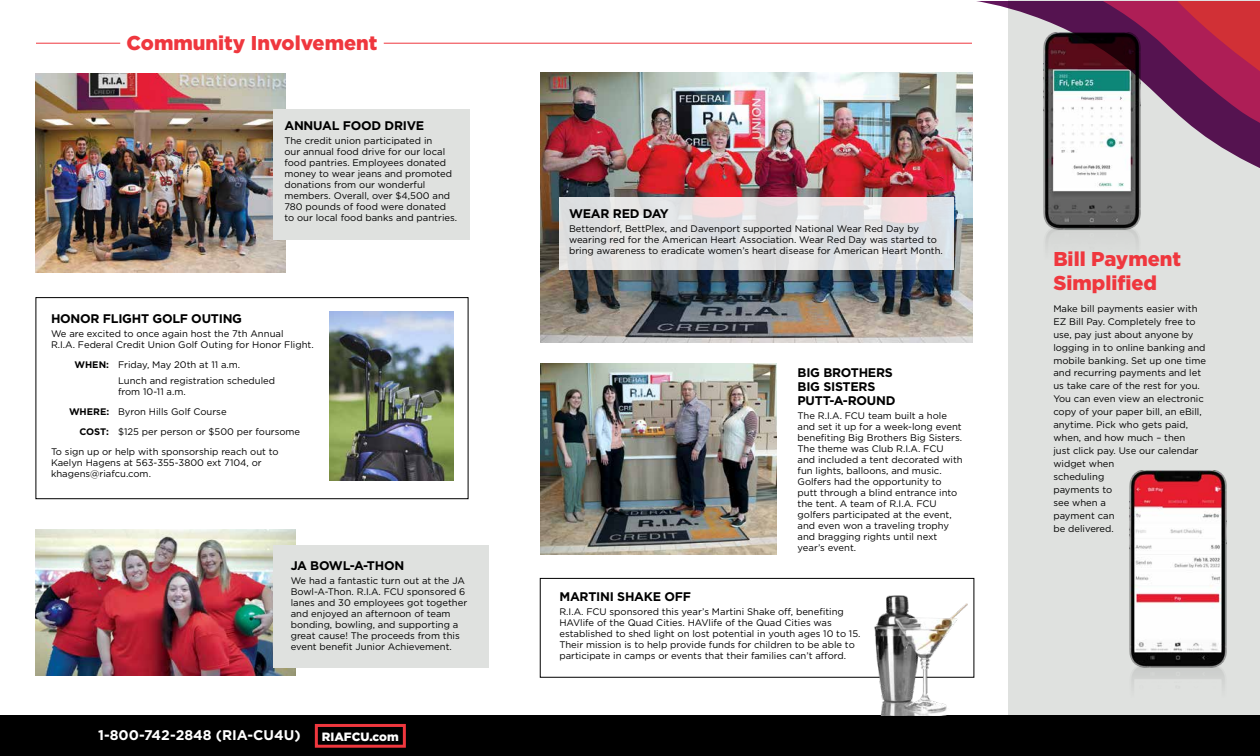
<style>
.page{position:relative;width:1260px;height:756px;background:#fff}
.page>*{position:absolute;margin:0;border:0;box-sizing:border-box;transform-origin:0 0}
.t1{font:900 20px/24px "Gotham";color:#ef373e}
.t2{font:700 14px "Gotham";color:#fff}
.t3{font:700 12.5px/14px "Gotham";letter-spacing:-.02em;color:#000}
.t4{font:900 12px "Gotham";color:#fff}
.t5{font:9.5px/11px "Gotham";color:#000}
.s1{font-weight:700}
</style>
<div class="page">
<div style="left:1008px;top:0;width:252px;height:724px;background:#dfe1df"></div>
<div style="left:0;top:716px;width:1260px;height:40px;background:#000"></div>
<div style="left:315px;top:724px;width:91px;height:24px;border:3px solid #ef373e"></div>
<hr style="left:36px;top:43px;width:84px;height:1px;background:#ef373e">
<hr style="left:384px;top:43px;width:588px;height:1px;background:#ef373e">
<div style="left:36px;top:297px;width:432px;height:202px;border:1px solid #000"></div>
<img style="left:1043px;top:173px;width:98px;height:55px">
<img style="left:1045px;top:228px;width:94px;height:18px">
<img style="left:1129px;top:470px;width:98px;height:196px">
<img style="left:1129px;top:666px;width:98px;height:50px">
<svg style="left:976px;top:1px;width:284px;height:172px"></svg>
<svg style="left:1086px;top:1px;width:174px;height:137px;background:#904364"></svg>
<img style="left:540px;top:364px;width:237px;height:191px">
<img style="left:35px;top:529px;width:261px;height:147px">
<img style="left:36px;top:73px;width:249px;height:199px">
<img style="left:540px;top:73px;width:432px;height:269px">
<svg style="left:559px;top:197px;width:395px;height:73px;background:#e2e1e2"></svg>
<div style="left:273px;top:109px;width:197px;height:130px;background:#dfe1df"></div>
<div style="left:273px;top:545px;width:216px;height:122px;background:#dfe1df"></div>
<div style="left:540px;top:578px;width:434px;height:100px;border:1px solid #000"></div>
<img style="left:330px;top:312px;width:123px;height:168px">
<img style="left:868px;top:595px;width:104px;height:121px">
<h1 class="t1" style="left:126px;top:31px;width:253px">Community Involvement</h1>
<h3 class="t3" style="left:284px;top:119px;width:141px">ANNUAL FOOD DRIVE</h3>
<p class="t5" style="left:284px;top:135px;width:174px">The credit union participated in<br>our annual food drive for our local food pantries. Employees donated money to wear jeans and promoted donations from our wonderful members. Overall, over $4,500 and 780 pounds of food were donated to our local food banks and pantries.</p>
<h3 class="t3" style="left:51px;top:312px;width:193px">HONOR FLIGHT GOLF OUTING</h3>
<p class="t5" style="left:51px;top:328px;width:264px">We are excited to once again host the 7th Annual<br>R.I.A. Federal Credit Union Golf Outing for Honor Flight.</p>
<p class="t5" style="left:118px;top:357px;width:159px;line-height:15.5px;text-indent:-44px"><span class="s1">WHEN:</span> Friday, May 20th at 11 a.m.<br>Lunch and registration scheduled</p>
<p class="t5" style="left:118px;top:386px;width:69px">from 10-11 a.m.</p>
<p class="t5" style="left:69px;top:406px;width:159px"><span class="s1">WHERE:</span> Byron Hills Golf Course</p>
<p class="t5" style="left:79px;top:426px;width:222px"><span class="s1">COST:</span> $125 per person or $500 per foursome</p>
<p class="t5" style="left:51px;top:446px;width:229px">To sign up or help with sponsorship reach out to</p>
<p class="t5" style="left:51px;top:457px;width:212px">Kaelyn Hagens at 563-355-3800 ext 7104, or khagens@riafcu.com.</p>
<h3 class="t3" style="left:291px;top:558px;width:115px">JA BOWL-A-THON</h3>
<p class="t5" style="left:291px;top:575px;width:178px">We had a fantastic turn out at the JA Bowl-A-Thon. R.I.A. FCU sponsored 6 lanes and 30 employees got together and enjoyed an afternoon of team bonding, bowling, and supporting a great cause! The proceeds from this event benefit Junior Achievement.</p>
<h2 class="t2" style="left:98px;top:726px;width:204px">1-800-742-2848 (RIA-CU4U)</h2>
<p class="t4" style="left:322px;top:728px;width:78px">RIAFCU.com</p>
<h3 class="t3" style="left:569px;top:207px;width:101px">WEAR RED DAY</h3>
<p class="t5" style="left:569px;top:223px;width:375px">Bettendorf, BettPlex, and Davenport supported National Wear Red Day by wearing red for the American Heart Association. Wear Red Day was started to bring awareness to eradicate women’s heart disease for American Heart Month.</p>
<h3 class="t3" style="left:798px;top:366px;width:99px">BIG BROTHERS<br>BIG SISTERS<br>PUTT-A-ROUND</h3>
<p class="t5" style="left:798px;top:410px;width:167px">The R.I.A. FCU team built a hole and set it up for a week-long event benefiting Big Brothers Big Sisters.<br>The theme was Club R.I.A. FCU and included a tent decorated with fun lights, balloons, and music.<br>Golfers had the opportunity to putt through a blind entrance into the tent. A team of R.I.A. FCU golfers participated at the event, and even won a traveling trophy and bragging rights until next year’s event.</p>
<h3 class="t3" style="left:559px;top:590px;width:133px">MARTINI SHAKE OFF</h3>
<p class="t5" style="left:559px;top:606px;width:303px">R.I.A. FCU sponsored this year’s Martini Shake off, benefiting HAVlife of the Quad Cities. HAVlife of the Quad Cities was established to shed light on lost potential in youth ages 10 to 15.<br>Their mission is to help provide funds for children to be able to participate in camps or events that their families can’t afford.</p>
<h1 class="t1" style="left:1053px;top:246px;width:129px">Bill Payment<br>Simplified</h1>
<p class="t5" style="left:1053px;top:301px;width:154px;line-height:13px">Make bill payments easier with<br>EZ Bill Pay. Completely free to use, pay just about anyone by logging in to online banking and mobile banking. Set up one time and recurring payments and let us take care of the rest for you.<br>You can even view an electronic copy of your paper bill, an eBill, anytime. Pick who gets paid, when, and how much – then<br>just click pay. Use our calendar widget when<br>scheduling<br>payments to<br>see when a<br>payment can<br>be delivered.</p>
</div>
